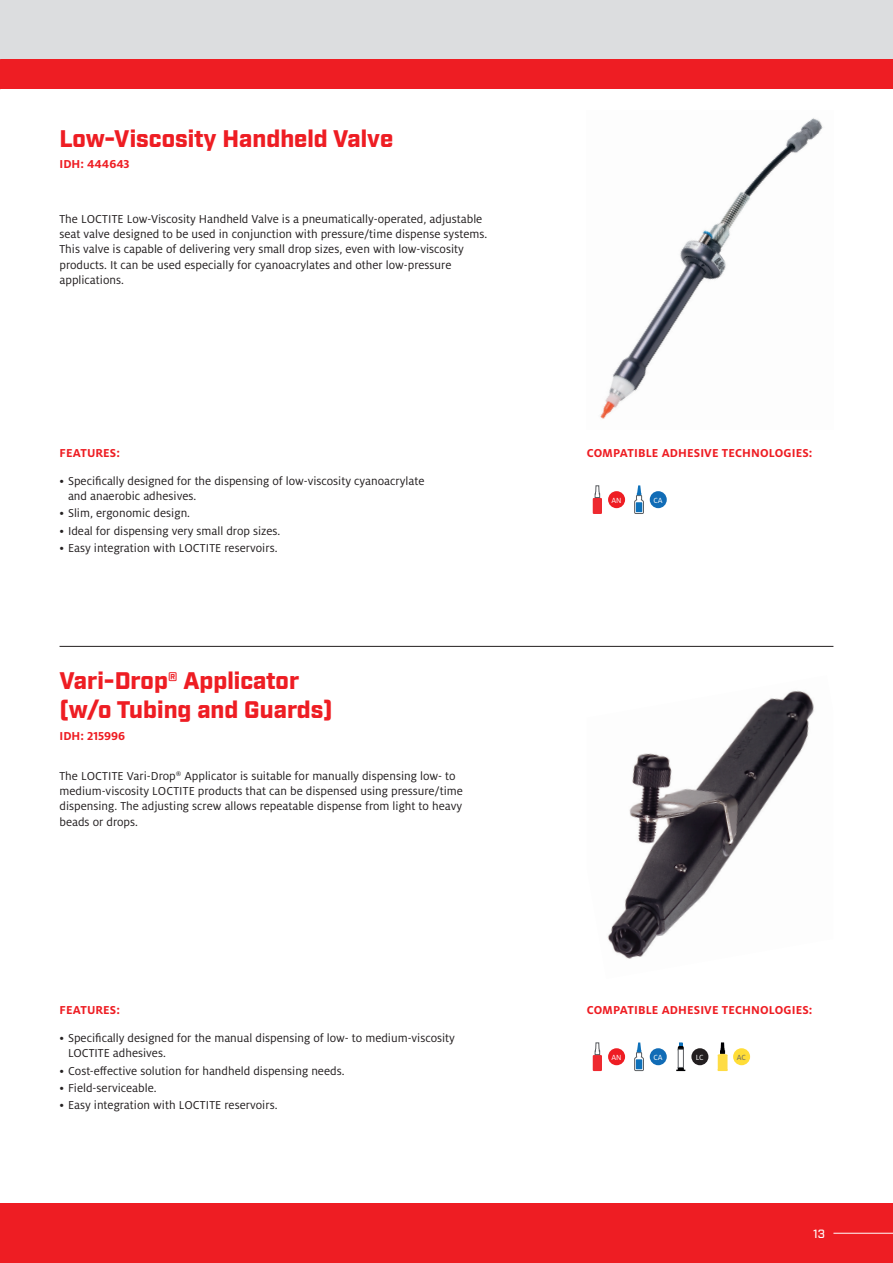
<style>
.page{position:relative;width:893px;height:1263px;background:#fff}
.page>*{position:absolute;margin:0;border:0;box-sizing:border-box;transform-origin:0 0}
.t1{font:900 24px/28.8px "Industry";color:#ee1d23}
.t2{font:12.75px/15.3px "Henkel Milo";color:#231f20}
.t3{font:700 12.75px "Henkel Milo";letter-spacing:.01em;color:#ee1d23}
.t4{font:500 12px "Industry";color:#fff}
.t5{font:8.25px "Henkel Milo";color:#fff}
.t6{font:8.25px "Henkel Milo";color:#636366}
</style>
<div class="page">
<div style="left:0;top:1203px;width:893px;height:60px;background:#ee1d23"></div>
<hr style="left:833px;top:1233px;width:60px;height:1px;background:#fff">
<div style="left:0;top:0;width:893px;height:60px;background:#dcdddf"></div>
<img style="left:607px;top:690px;width:207px;height:269px">
<div style="left:593px;top:1055px;width:9px;height:16px;background:#ee292f"></div>
<svg style="left:594px;top:1042px;width:7px;height:13px"></svg>
<svg style="left:634px;top:1042px;width:10px;height:29px"></svg>
<div style="left:636px;top:1059px;width:6px;height:10px;background:#0e71ba"></div>
<svg style="left:676px;top:1067px;width:9px;height:4px"></svg>
<svg style="left:678px;top:1045px;width:6px;height:7px"></svg>
<svg style="left:679px;top:1042px;width:4px;height:3px"></svg>
<div style="left:678px;top:1049px;width:5px;height:18px;background:#fff"></div>
<div style="left:678px;top:1049px;width:6px;height:19px;border:1px solid #5b5e62"></div>
<svg style="left:717px;top:1042px;width:11px;height:29px"></svg>
<img style="left:600px;top:118px;width:223px;height:301px">
<div style="left:593px;top:498px;width:9px;height:16px;background:#ee292f"></div>
<svg style="left:594px;top:485px;width:7px;height:13px"></svg>
<svg style="left:634px;top:485px;width:10px;height:29px"></svg>
<div style="left:636px;top:502px;width:6px;height:10px;background:#0e71ba"></div>
<hr style="left:60px;top:646px;width:773px;height:1px;background:#231f20">
<div style="left:0;top:60px;width:893px;height:29px;background:#ee1d23"></div>
<div style="left:608px;top:491px;width:17px;height:17px;background:#ee1d23;border-radius:50%"></div>
<div style="left:650px;top:491px;width:17px;height:17px;background:#116cb6;border-radius:50%"></div>
<div style="left:608px;top:1048px;width:17px;height:17px;background:#ee1d23;border-radius:50%"></div>
<div style="left:650px;top:1048px;width:17px;height:17px;background:#116cb6;border-radius:50%"></div>
<div style="left:691px;top:1048px;width:17px;height:17px;background:#231f20;border-radius:50%"></div>
<div style="left:733px;top:1048px;width:17px;height:17px;background:#ffdd37;border-radius:50%"></div>
<h1 class="t1" style="left:60px;top:125px;width:335px">Low-Viscosity Handheld Valve</h1>
<p class="t3" style="left:60px;top:157px;width:72px">IDH: 444643</p>
<p class="t2" style="left:60px;top:211px;width:429px">The LOCTITE Low-Viscosity Handheld Valve is a pneumatically-operated, adjustable seat valve designed to be used in conjunction with pressure/time dispense systems.<br>This valve is capable of delivering very small drop sizes, even with low-viscosity products. It can be used especially for cyanoacrylates and other low-pressure applications.</p>
<p class="t3" style="left:60px;top:445px;width:62px">FEATURES:</p>
<p class="t2" style="left:68px;top:473px;width:358px;text-indent:-9px">• Specifically designed for the dispensing of low-viscosity cyanoacrylate and anaerobic adhesives.</p>
<p class="t2" style="left:60px;top:506px;width:132px">• Slim, ergonomic design.</p>
<p class="t2" style="left:60px;top:523px;width:222px">• Ideal for dispensing very small drop sizes.</p>
<p class="t2" style="left:60px;top:541px;width:219px">• Easy integration with LOCTITE reservoirs.</p>
<h1 class="t1" style="left:60px;top:668px;width:275px">Vari-Drop® Applicator (w/o Tubing and Guards)</h1>
<p class="t3" style="left:60px;top:729px;width:67px">IDH: 215996</p>
<p class="t2" style="left:60px;top:768px;width:405px">The LOCTITE Vari-Drop<sup>®</sup> Applicator is suitable for manually dispensing low- to medium-viscosity LOCTITE products that can be dispensed using pressure/time dispensing. The adjusting screw allows repeatable dispense from light to heavy beads or drops.</p>
<p class="t3" style="left:60px;top:1002px;width:62px">FEATURES:</p>
<p class="t2" style="left:68px;top:1030px;width:388px;text-indent:-9px">• Specifically designed for the manual dispensing of low- to medium-viscosity<br>LOCTITE adhesives.</p>
<p class="t2" style="left:60px;top:1063px;width:286px">• Cost-effective solution for handheld dispensing needs.</p>
<p class="t2" style="left:60px;top:1080px;width:99px">• Field-serviceable.</p>
<p class="t2" style="left:60px;top:1098px;width:219px">• Easy integration with LOCTITE reservoirs.</p>
<p class="t3" style="left:587px;top:445px;width:227px">COMPATIBLE ADHESIVE TECHNOLOGIES:</p>
<p class="t5" style="left:611px;top:496px;width:12px">AN</p>
<p class="t5" style="left:653px;top:496px;width:11px">CA</p>
<p class="t3" style="left:587px;top:1002px;width:227px">COMPATIBLE ADHESIVE TECHNOLOGIES:</p>
<p class="t5" style="left:611px;top:1053px;width:12px">AN</p>
<p class="t5" style="left:653px;top:1053px;width:11px">CA</p>
<p class="t5" style="left:696px;top:1053px;width:9px">LC</p>
<p class="t6" style="left:737px;top:1053px;width:11px">AC</p>
<p class="t4" style="left:813px;top:1226px;width:13px">13</p>
</div>
